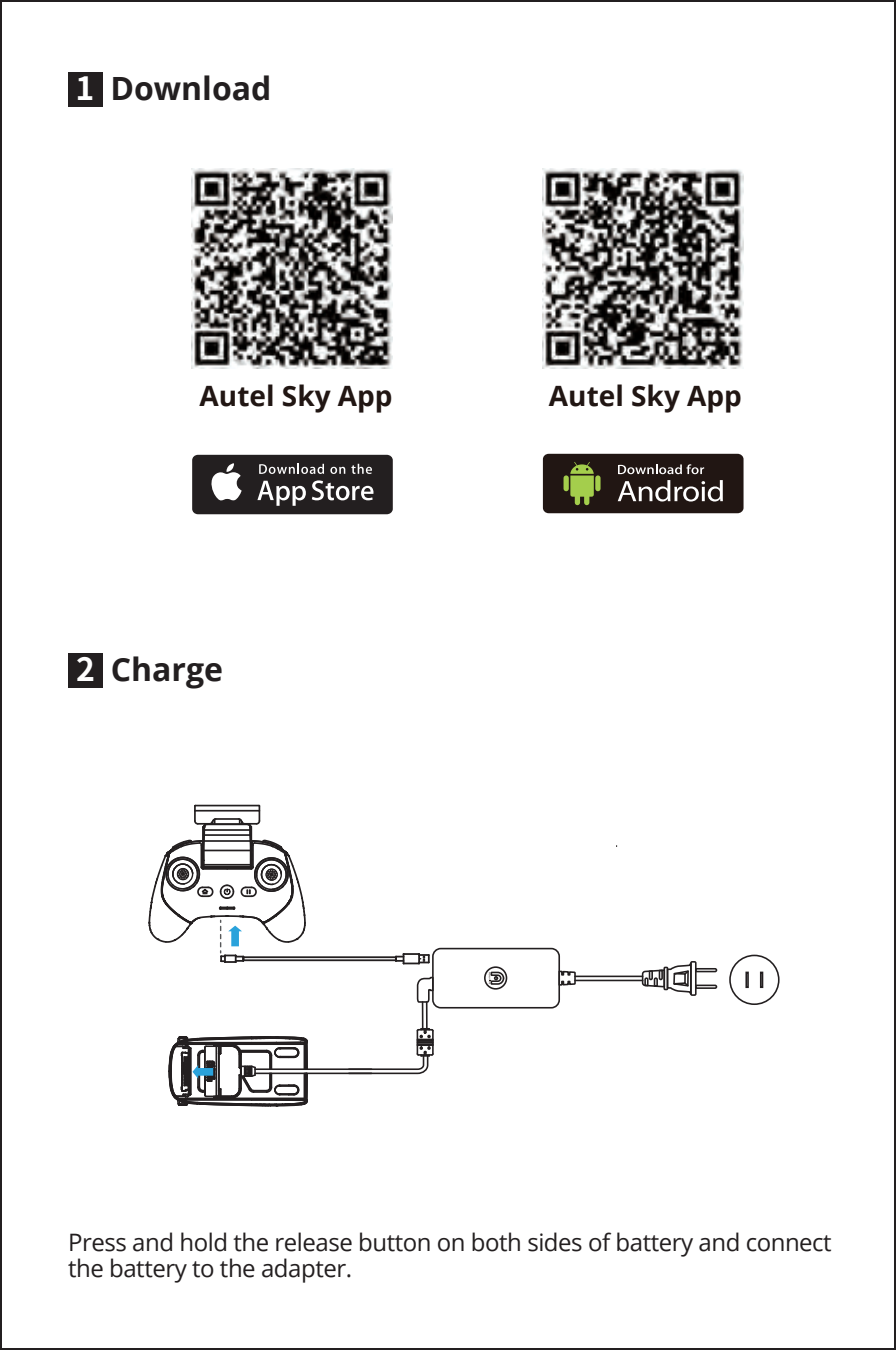
<style>
.page{position:relative;width:896px;height:1350px;background:#fff}
.page>*{position:absolute;margin:0;border:0;box-sizing:border-box;transform-origin:0 0}
.t1{font:700 32px "Open Sans";color:#231f20}
.t2{font:700 32px "Source Han Sans CN";color:#fff}
.t3{font:700 28px "Open Sans";color:#211613}
.t4{font:24px/25.6px "Open Sans";letter-spacing:-.02em;color:#231f20}
</style>
<div class="page">
<div style="left:192px;top:455px;width:201px;height:59px;background:#231f20;border-radius:6px"></div>
<svg style="left:211px;top:463px;width:31px;height:37px"></svg>
<svg style="left:257px;top:480px;width:49px;height:26px"></svg>
<svg style="left:312px;top:480px;width:61px;height:20px"></svg>
<svg style="left:259px;top:464px;width:65px;height:10px"></svg>
<svg style="left:330px;top:467px;width:15px;height:7px"></svg>
<svg style="left:351px;top:464px;width:21px;height:10px"></svg>
<div style="left:543px;top:454px;width:200px;height:59px;background:#211613;border-radius:6px"></div>
<svg style="left:618px;top:480px;width:105px;height:21px"></svg>
<svg style="left:618px;top:464px;width:86px;height:10px"></svg>
<div style="left:595px;top:475px;width:5px;height:16px;background:#a4ce4c;border-radius:3px"></div>
<div style="left:563px;top:475px;width:6px;height:16px;background:#a4ce4c;border-radius:3px"></div>
<svg style="left:570px;top:462px;width:24px;height:43px"></svg>
<img style="left:192px;top:168px;width:200px;height:201px">
<img style="left:543px;top:168px;width:200px;height:201px">
<hr style="left:255px;top:1072px;width:116px;height:2px;background:#231f20">
<hr style="left:255px;top:1068px;width:116px;height:1px;background:#231f20">
<hr style="left:575px;top:975px;width:67px;height:2px;background:#231f20">
<hr style="left:575px;top:979px;width:67px;height:2px;background:#231f20">
<svg style="left:560px;top:970px;width:16px;height:16px"></svg>
<svg style="left:489px;top:970px;width:15px;height:15px"></svg>
<div style="left:484px;top:966px;width:23px;height:23px;border:2px solid #231f20;border-radius:50%"></div>
<div style="left:432px;top:947px;width:128px;height:61px;border:2px solid #231f20;border-radius:8px"></div>
<div style="left:690px;top:961px;width:6px;height:34px;border:2px solid #231f20"></div>
<svg style="left:641px;top:963px;width:77px;height:32px"></svg>
<svg style="left:347px;top:975px;width:87px;height:99px"></svg>
<svg style="left:168px;top:1036px;width:141px;height:71px"></svg>
<div style="left:745px;top:971px;width:4px;height:17px;border:2px solid #231f20"></div>
<div style="left:760px;top:971px;width:3px;height:17px;border:2px solid #231f20"></div>
<div style="left:729px;top:954px;width:50px;height:50px;border:2px solid #231f20;border-radius:50%"></div>
<hr style="left:243px;top:956px;width:153px;height:2px;background:#231f20">
<hr style="left:243px;top:959px;width:153px;height:2px;background:#231f20">
<svg style="left:148px;top:804px;width:159px;height:158px"></svg>
<svg style="left:395px;top:953px;width:35px;height:11px"></svg>
<div style="left:68px;top:73px;width:34px;height:34px;background:#231f20"></div>
<div style="left:68px;top:653px;width:34px;height:34px;background:#231f20"></div>
<hr style="left:894px;top:0;width:2px;height:1349px;background:#231f20">
<h1 class="t2" style="left:76px;top:71px;width:20px">1</h1>
<h1 class="t1" style="left:110px;top:66px;width:163px">Download</h1>
<p class="t3" style="left:200px;top:376px;width:195px">Autel Sky App</p>
<p class="t3" style="left:549px;top:376px;width:195px">Autel Sky App</p>
<h1 class="t2" style="left:76px;top:651px;width:20px">2</h1>
<h1 class="t1" style="left:111px;top:646px;width:114px">Charge</h1>
<p class="t4" style="left:68px;top:1228px;width:765px">Press and hold the release button on both sides of battery and connect the battery to the adapter.</p>
</div>
